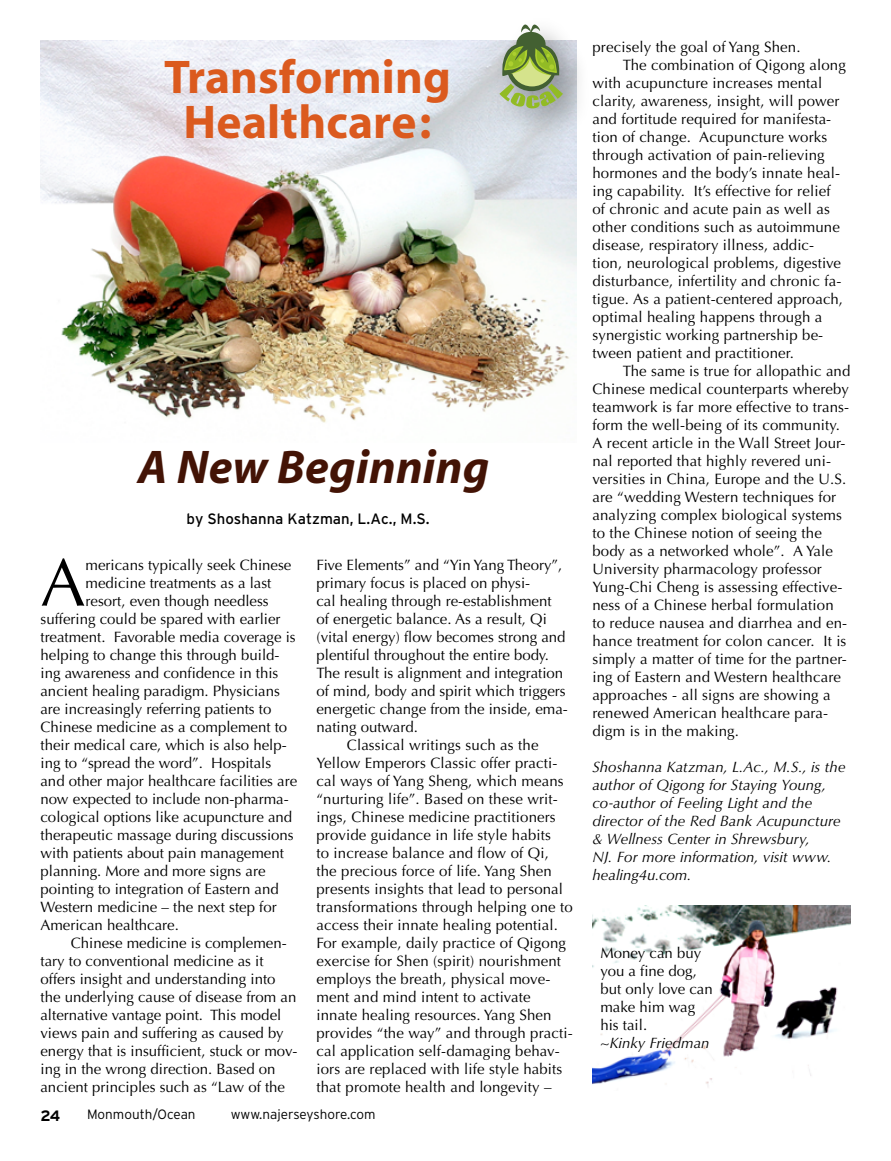
<style>
.page{position:relative;width:891px;height:1161px;background:#fff}
.page>*{position:absolute;margin:0;border:0;box-sizing:border-box;transform-origin:0 0}
.t1{font:67.5px "Optima";color:#000}
.t2{font:700 47.55px/45.2px "Myriad";color:#db5a1e;text-align:center}
.t3{font:italic 700 47.55px "Myriad";letter-spacing:.005em;color:#431305}
.t4{font:15px/18px "Optima";letter-spacing:.01em;color:#000}
.t5{font:italic 15px/18px "Optima";color:#000}
.t6{font:15px "Interstate";color:#000}
.t7{font:700 15px "Interstate";color:#000}
.t8{font:300 13.5px "Interstate";color:#000}
</style>
<div class="page">
<img style="left:40px;top:40px;width:536px;height:383px">
<img style="left:592px;top:906px;width:258px;height:179px">
<div style="left:490px;top:14px;width:103px;height:126px;background:#000;opacity:.31"></div>
<svg style="left:507px;top:42px;width:49px;height:49px"></svg>
<div style="left:516px;top:32px;width:30px;height:25px;background:#436032;border-radius:50%"></div>
<div style="left:511px;top:45px;width:43px;height:41px;background:#d5e38c;border-radius:50%"></div>
<img style="left:527px;top:97px;width:49px;height:21px">
<svg style="left:499px;top:84px;width:64px;height:24px;background:#9cb275"></svg>
<svg style="left:500px;top:41px;width:61px;height:36px"></svg>
<svg style="left:521px;top:23px;width:19px;height:11px"></svg>
<h2 class="t2" style="left:164px;top:56px;width:288px">Transforming<br>Healthcare:</h2>
<h2 class="t3" style="left:138px;top:442px;width:353px">A New Beginning</h2>
<p class="t6" style="left:186px;top:510px;width:245px">by Shoshanna Katzman, L.Ac., M.S.</p>
<h1 class="t1" style="left:40px;top:543px;width:47px">A</h1>
<p class="t4" style="left:86px;top:556px;width:207px">mericans typically seek Chinese</p>
<p class="t4" style="left:86px;top:574px;width:187px">medicine treatments as a last</p>
<p class="t4" style="left:86px;top:592px;width:185px">resort, even though needless</p>
<p class="t4" style="left:40px;top:610px;width:242px">suffering could be spared with earlier</p>
<p class="t4" style="left:40px;top:628px;width:257px">treatment. Favorable media coverage is</p>
<p class="t4" style="left:40px;top:646px;width:241px">helping to change this through build-</p>
<p class="t4" style="left:40px;top:664px;width:239px">ing awareness and confidence in this</p>
<p class="t4" style="left:40px;top:682px;width:241px">ancient healing paradigm. Physicians</p>
<p class="t4" style="left:40px;top:700px;width:232px">are increasingly referring patients to</p>
<p class="t4" style="left:40px;top:718px;width:248px">Chinese medicine as a complement to</p>
<p class="t4" style="left:40px;top:736px;width:248px">their medical care, which is also help-</p>
<p class="t4" style="left:40px;top:754px;width:232px">ing to “spread the word”. Hospitals</p>
<p class="t4" style="left:40px;top:772px;width:258px">and other major healthcare facilities are</p>
<p class="t4" style="left:40px;top:790px;width:250px">now expected to include non-pharma-</p>
<p class="t4" style="left:40px;top:808px;width:253px">cological options like acupuncture and</p>
<p class="t4" style="left:40px;top:826px;width:255px">therapeutic massage during discussions</p>
<p class="t4" style="left:40px;top:844px;width:245px">with patients about pain management</p>
<p class="t4" style="left:40px;top:862px;width:227px">planning. More and more signs are</p>
<p class="t4" style="left:40px;top:880px;width:240px">pointing to integration of Eastern and</p>
<p class="t4" style="left:40px;top:898px;width:238px">Western medicine – the next step for</p>
<p class="t4" style="left:40px;top:916px;width:140px">American healthcare.</p>
<p class="t4" style="left:71px;top:934px;width:217px">Chinese medicine is complemen-</p>
<p class="t4" style="left:40px;top:952px;width:225px">tary to conventional medicine as it</p>
<p class="t4" style="left:40px;top:970px;width:237px">offers insight and understanding into</p>
<p class="t4" style="left:40px;top:988px;width:257px">the underlying cause of disease from an</p>
<p class="t4" style="left:40px;top:1006px;width:242px">alternative vantage point. This model</p>
<p class="t4" style="left:40px;top:1024px;width:245px">views pain and suffering as caused by</p>
<p class="t4" style="left:40px;top:1042px;width:259px">energy that is insufficient, stuck or mov-</p>
<p class="t4" style="left:40px;top:1060px;width:237px">ing in the wrong direction. Based on</p>
<p class="t4" style="left:40px;top:1078px;width:246px">ancient principles such as “Law of the</p>
<p class="t4" style="left:316px;top:556px;width:247px">Five Elements” and “Yin Yang Theory”,</p>
<p class="t4" style="left:316px;top:574px;width:215px">primary focus is placed on physi-</p>
<p class="t4" style="left:316px;top:592px;width:237px">cal healing through re-establishment</p>
<p class="t4" style="left:316px;top:610px;width:232px">of energetic balance. As a result, Qi</p>
<p class="t4" style="left:316px;top:628px;width:251px">(vital energy) flow becomes strong and</p>
<p class="t4" style="left:316px;top:646px;width:234px">plentiful throughout the entire body.</p>
<p class="t4" style="left:316px;top:664px;width:248px">The result is alignment and integration</p>
<p class="t4" style="left:316px;top:682px;width:251px">of mind, body and spirit which triggers</p>
<p class="t4" style="left:316px;top:700px;width:253px">energetic change from the inside, ema-</p>
<p class="t4" style="left:316px;top:718px;width:103px">nating outward.</p>
<p class="t4" style="left:347px;top:736px;width:193px">Classical writings such as the</p>
<p class="t4" style="left:316px;top:754px;width:242px">Yellow Emperors Classic offer practi-</p>
<p class="t4" style="left:316px;top:772px;width:249px">cal ways of Yang Sheng, which means</p>
<p class="t4" style="left:316px;top:790px;width:243px">“nurturing life”. Based on these writ-</p>
<p class="t4" style="left:316px;top:808px;width:241px">ings, Chinese medicine practitioners</p>
<p class="t4" style="left:316px;top:826px;width:236px">provide guidance in life style habits</p>
<p class="t4" style="left:316px;top:844px;width:234px">to increase balance and flow of Qi,</p>
<p class="t4" style="left:316px;top:862px;width:237px">the precious force of life. Yang Shen</p>
<p class="t4" style="left:316px;top:880px;width:248px">presents insights that lead to personal</p>
<p class="t4" style="left:316px;top:898px;width:258px">transformations through helping one to</p>
<p class="t4" style="left:316px;top:916px;width:243px">access their innate healing potential.</p>
<p class="t4" style="left:316px;top:934px;width:251px">For example, daily practice of Qigong</p>
<p class="t4" style="left:316px;top:952px;width:246px">exercise for Shen (spirit) nourishment</p>
<p class="t4" style="left:316px;top:970px;width:235px">employs the breath, physical move-</p>
<p class="t4" style="left:316px;top:988px;width:216px">ment and mind intent to activate</p>
<p class="t4" style="left:316px;top:1006px;width:237px">innate healing resources. Yang Shen</p>
<p class="t4" style="left:316px;top:1024px;width:258px">provides “the way” and through practi-</p>
<p class="t4" style="left:316px;top:1042px;width:245px">cal application self-damaging behav-</p>
<p class="t4" style="left:316px;top:1060px;width:247px">iors are replaced with life style habits</p>
<p class="t4" style="left:316px;top:1078px;width:237px">that promote health and longevity –</p>
<p class="t7" style="left:40px;top:1107px;width:21px">24</p>
<p class="t8" style="left:87px;top:1106px;width:110px">Monmouth/Ocean</p>
<p class="t8" style="left:231px;top:1106px;width:146px">www.najerseyshore.com</p>
<p class="t4" style="left:592px;top:38px;width:210px">precisely the goal of Yang Shen.</p>
<p class="t4" style="left:623px;top:56px;width:225px">The combination of Qigong along</p>
<p class="t4" style="left:592px;top:74px;width:231px">with acupuncture increases mental</p>
<p class="t4" style="left:592px;top:92px;width:249px">clarity, awareness, insight, will power</p>
<p class="t4" style="left:592px;top:110px;width:240px">and fortitude required for manifesta-</p>
<p class="t4" style="left:592px;top:128px;width:236px">tion of change. Acupuncture works</p>
<p class="t4" style="left:592px;top:146px;width:234px">through activation of pain-relieving</p>
<p class="t4" style="left:592px;top:164px;width:249px">hormones and the body’s innate heal-</p>
<p class="t4" style="left:592px;top:182px;width:240px">ing capability. It’s effective for relief</p>
<p class="t4" style="left:592px;top:200px;width:239px">of chronic and acute pain as well as</p>
<p class="t4" style="left:592px;top:218px;width:249px">other conditions such as autoimmune</p>
<p class="t4" style="left:592px;top:236px;width:223px">disease, respiratory illness, addic-</p>
<p class="t4" style="left:592px;top:254px;width:250px">tion, neurological problems, digestive</p>
<p class="t4" style="left:592px;top:272px;width:251px">disturbance, infertility and chronic fa-</p>
<p class="t4" style="left:592px;top:290px;width:252px">tigue. As a patient-centered approach,</p>
<p class="t4" style="left:592px;top:308px;width:231px">optimal healing happens through a</p>
<p class="t4" style="left:592px;top:326px;width:232px">synergistic working partnership be-</p>
<p class="t4" style="left:592px;top:344px;width:203px">tween patient and practitioner.</p>
<p class="t4" style="left:623px;top:362px;width:229px">The same is true for allopathic and</p>
<p class="t4" style="left:592px;top:380px;width:258px">Chinese medical counterparts whereby</p>
<p class="t4" style="left:592px;top:398px;width:258px">teamwork is far more effective to trans-</p>
<p class="t4" style="left:592px;top:416px;width:249px">form the well-being of its community.</p>
<p class="t4" style="left:592px;top:434px;width:255px">A recent article in the Wall Street Jour-</p>
<p class="t4" style="left:592px;top:452px;width:240px">nal reported that highly revered uni-</p>
<p class="t4" style="left:592px;top:470px;width:255px">versities in China, Europe and the U.S.</p>
<p class="t4" style="left:592px;top:488px;width:245px">are “wedding Western techniques for</p>
<p class="t4" style="left:592px;top:506px;width:251px">analyzing complex biological systems</p>
<p class="t4" style="left:592px;top:524px;width:231px">to the Chinese notion of seeing the</p>
<p class="t4" style="left:592px;top:542px;width:242px">body as a networked whole”. A Yale</p>
<p class="t4" style="left:592px;top:560px;width:231px">University pharmacology professor</p>
<p class="t4" style="left:592px;top:578px;width:251px">Yung-Chi Cheng is assessing effective-</p>
<p class="t4" style="left:592px;top:596px;width:243px">ness of a Chinese herbal formulation</p>
<p class="t4" style="left:592px;top:614px;width:256px">to reduce nausea and diarrhea and en-</p>
<p class="t4" style="left:592px;top:632px;width:255px">hance treatment for colon cancer. It is</p>
<p class="t4" style="left:592px;top:650px;width:256px">simply a matter of time for the partner-</p>
<p class="t4" style="left:592px;top:668px;width:250px">ing of Eastern and Western healthcare</p>
<p class="t4" style="left:592px;top:686px;width:240px">approaches - all signs are showing a</p>
<p class="t4" style="left:592px;top:704px;width:237px">renewed American healthcare para-</p>
<p class="t4" style="left:592px;top:722px;width:148px">digm is in the making.</p>
<p class="t5" style="left:592px;top:758px;width:255px">Shoshanna Katzman, L.Ac., M.S., is the author of Qigong for Staying Young, co-author of Feeling Light and the director of the Red Bank Acupuncture &amp; Wellness Center in Shrewsbury,<br>NJ. For more information, visit www. healing4u.com.</p>
<p class="t4" style="left:600px;top:945px;width:114px">Money can buy you a fine dog, but only love can make him wag his tail.</p>
<p class="t5" style="left:600px;top:1035px;width:111px">~Kinky Friedman</p>
</div>
